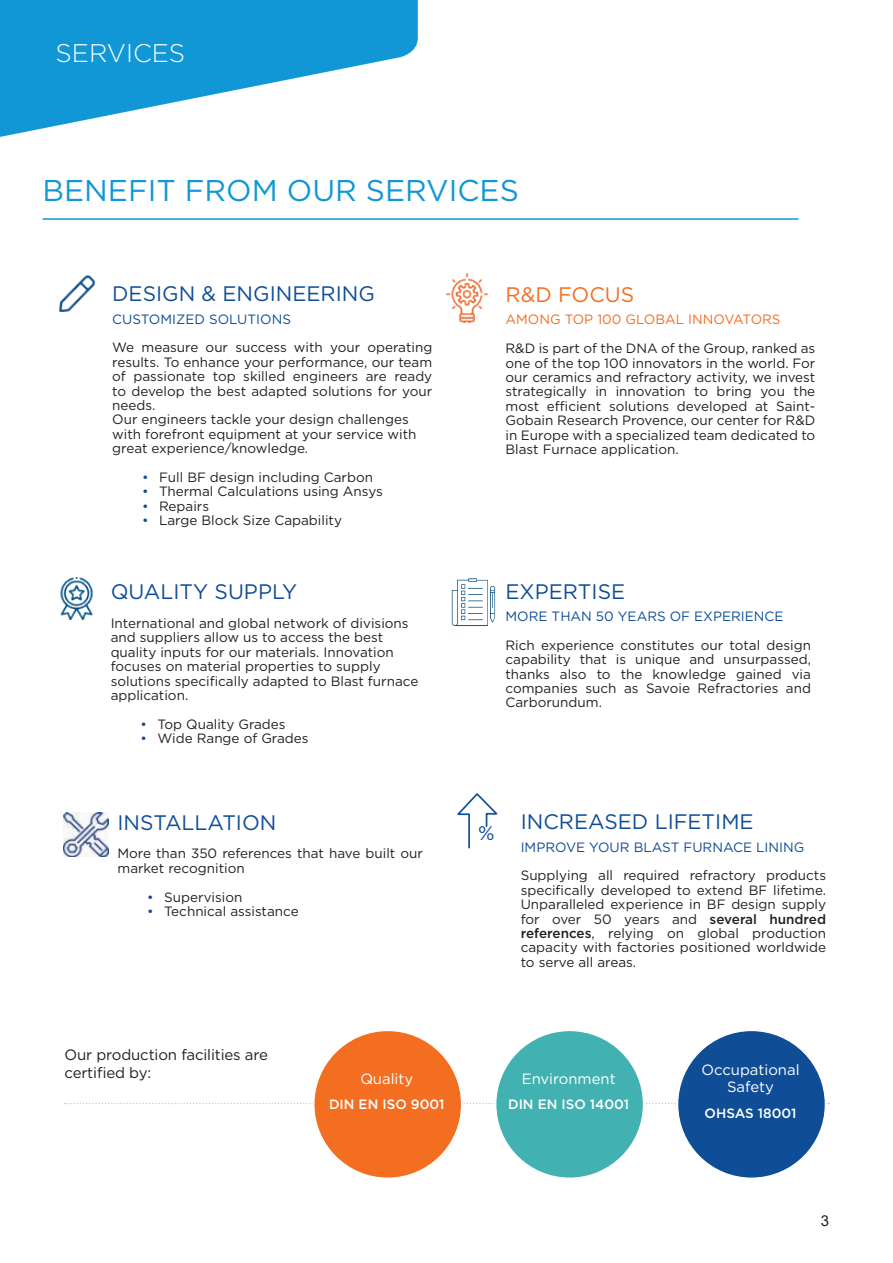
<style>
.page{position:relative;width:893px;height:1263px;background:#fff}
.page>*{position:absolute;margin:0;border:0;box-sizing:border-box;transform-origin:0 0}
.t1{font:30px "Gotham";color:#1197d6}
.t2{font:300 25.5px "Gotham";color:#fff}
.t3{font:21px "Gotham";color:#0f4d96}
.t4{font:21px "Gotham";color:#f36e21}
.t5{font:19.65px "Gotham";color:#0f4d96}
.t6{font:15px/18px "Gotham";letter-spacing:-.01em;color:#231f20}
.t7{font:15px "Arial";color:#231f20}
.t8{font:14.85px/17.9px "Gotham";color:#fff;text-align:center}
.t9{font:13.5px/14.4px "Gotham";color:#231f20}
.t10{font:13.5px "Gotham";color:#0f4d96}
.t11{font:500 13.5px "Gotham";color:#fff}
.t12{font:13.5px "Gotham";color:#f36e21}
.s1{color:#0f4d96}
.s2{font-weight:500}
</style>
<div class="page">
<svg style="left:0;top:0;width:418px;height:137px;fill:#1197d6"></svg>
<svg style="left:64px;top:1103px;width:765px;height:2px"></svg>
<div style="left:314px;top:1030px;width:148px;height:148px;background:#f36e21;border-radius:50%"></div>
<div style="left:496px;top:1030px;width:147px;height:148px;background:#42b1b2;border-radius:50%"></div>
<div style="left:678px;top:1030px;width:147px;height:148px;background:#0f4d96;border-radius:50%"></div>
<img style="left:59px;top:275px;width:36px;height:36px">
<img style="left:446px;top:273px;width:43px;height:49px">
<hr style="left:43px;top:218px;width:756px;height:2px;background:#1197d6">
<img style="left:64px;top:812px;width:44px;height:45px">
<svg style="left:452px;top:578px;width:43px;height:48px"></svg>
<img style="left:60px;top:578px;width:34px;height:42px">
<svg style="left:457px;top:793px;width:41px;height:56px"></svg>
<h2 class="t2" style="left:56px;top:37px;width:131px">SERVICES</h2>
<h1 class="t1" style="left:43px;top:171px;width:478px">BENEFIT FROM OUR SERVICES</h1>
<h3 class="t3" style="left:112px;top:280px;width:264px">DESIGN &amp; ENGINEERING</h3>
<p class="t10" style="left:112px;top:310px;width:180px">CUSTOMIZED SOLUTIONS</p>
<p class="t9" style="left:112px;top:340px;width:322px">We measure our success with your operating results. To enhance your performance, our team of passionate top skilled engineers are ready to develop the best adapted solutions for your needs.<br>Our engineers tackle your design challenges with forefront equipment at your service with great experience/knowledge.</p>
<p class="t9" style="left:142px;top:470px;width:233px"><span class="s1">•</span> Full BF design including Carbon</p>
<p class="t9" style="left:142px;top:484px;width:242px"><span class="s1">•</span> Thermal Calculations using Ansys</p>
<p class="t9" style="left:142px;top:499px;width:69px"><span class="s1">•</span> Repairs</p>
<p class="t9" style="left:142px;top:513px;width:201px"><span class="s1">•</span> Large Block Size Capability</p>
<h3 class="t3" style="left:111px;top:578px;width:188px">QUALITY SUPPLY</h3>
<p class="t9" style="left:111px;top:616px;width:309px">International and global network of divisions and suppliers allow us to access the best quality inputs for our materials. Innovation focuses on material properties to supply solutions specifically adapted to Blast furnace application.</p>
<p class="t9" style="left:140px;top:716px;width:147px"><span class="s1">•</span> Top Quality Grades</p>
<p class="t9" style="left:140px;top:731px;width:170px"><span class="s1">•</span> Wide Range of Grades</p>
<h3 class="t3" style="left:118px;top:809px;width:160px">INSTALLATION</h3>
<p class="t9" style="left:118px;top:846px;width:307px">More than 350 references that have built our market recognition</p>
<p class="t9" style="left:147px;top:889px;width:97px"><span class="s1">•</span> Supervision</p>
<p class="t9" style="left:147px;top:904px;width:153px"><span class="s1">•</span> Technical assistance</p>
<p class="t6" style="left:64px;top:1045px;width:205px">Our production facilities are certified by:</p>
<p class="t8" style="left:360px;top:1069px;width:54px">Quality</p>
<p class="t11" style="left:329px;top:1095px;width:117px">DIN EN ISO 9001</p>
<h3 class="t4" style="left:505px;top:281px;width:130px">R&amp;D FOCUS</h3>
<p class="t12" style="left:505px;top:311px;width:277px">AMONG TOP 100 GLOBAL INNOVATORS</p>
<p class="t9" style="left:505px;top:341px;width:311px;text-align:justify">R&amp;D is part of the DNA of the Group, ranked as one of the top 100 innovators in the world. For our ceramics and refractory activity, we invest strategically in innovation to bring you the most efficient solutions developed at Saint-Gobain Research Provence, our center for R&amp;D in Europe with a specialized team dedicated to Blast Furnace application.</p>
<h3 class="t3" style="left:505px;top:578px;width:121px">EXPERTISE</h3>
<p class="t10" style="left:505px;top:608px;width:279px">MORE THAN 50 YEARS OF EXPERIENCE</p>
<p class="t9" style="left:505px;top:637px;width:307px;text-align:justify">Rich experience constitutes our total design capability that is unique and unsurpassed, thanks also to the knowledge gained via companies such as Savoie Refractories and Carborundum.</p>
<h3 class="t5" style="left:478px;top:821px;width:18px">%</h3>
<h3 class="t3" style="left:521px;top:808px;width:234px">INCREASED LIFETIME</h3>
<p class="t10" style="left:521px;top:838px;width:285px">IMPROVE YOUR BLAST FURNACE LINING</p>
<p class="t9" style="left:521px;top:868px;width:307px;text-align:justify">Supplying all required refractory products specifically developed to extend BF lifetime.<br>Unparalleled experience in BF design supply for over 50 years and <span class="s2">several hundred references</span>, relying on global production capacity with factories positioned worldwide to serve all areas.</p>
<p class="t8" style="left:522px;top:1069px;width:95px">Environment</p>
<p class="t11" style="left:508px;top:1095px;width:123px">DIN EN ISO 14001</p>
<p class="t8" style="left:702px;top:1060px;width:100px">Occupational<br>Safety</p>
<p class="t11" style="left:705px;top:1104px;width:94px">OHSAS 18001</p>
<p class="t7" style="left:821px;top:1210px;width:10px">3</p>
</div>
